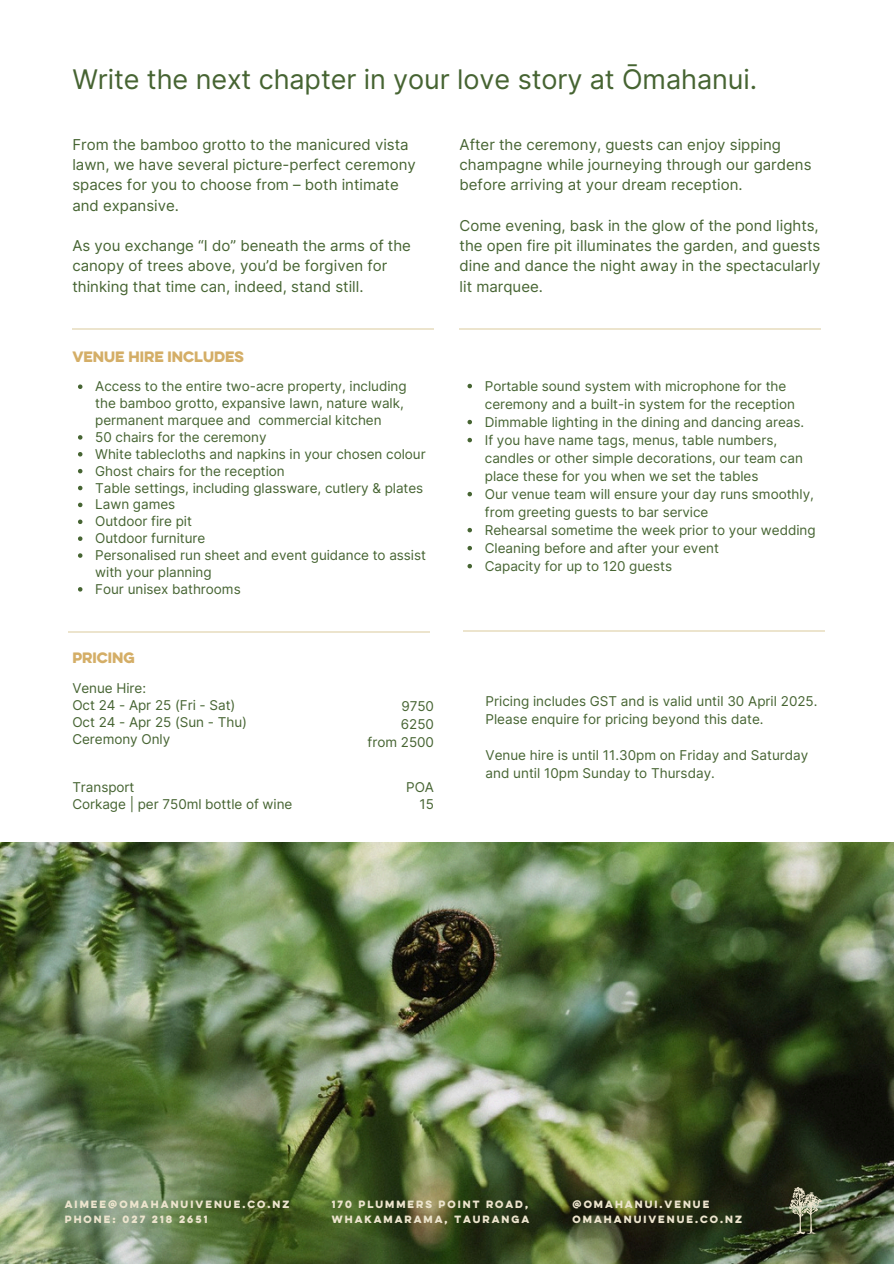
<style>
.page{position:relative;width:894px;height:1264px;background:#fff}
.page>*{position:absolute;margin:0;border:0;box-sizing:border-box;transform-origin:0 0}
.t1{font:27px "Inter";letter-spacing:-.005em;color:#466432}
.t2{font:15px/20.2px "Inter";color:#466432}
.t3{font:13.5px/16.8px "Inter";letter-spacing:-.005em;color:#466432}
.t4{font:13.5px "Eveleth Clean";color:#d4ae67}
.t5{font:9.45px/15.8px "Eveleth Clean";letter-spacing:.215em;color:#ece4cd}
</style>
<div class="page">
<img style="left:0;top:842px;width:892px;height:421px">
<hr style="left:72px;top:328px;width:362px;height:1px;background:#ece4cd">
<hr style="left:459px;top:328px;width:362px;height:1px;background:#ece4cd">
<svg style="left:789px;top:1186px;width:32px;height:48px;background:#6b7157"></svg>
<svg style="left:78px;top:384px;width:4px;height:5px"></svg>
<svg style="left:78px;top:435px;width:4px;height:4px"></svg>
<svg style="left:78px;top:452px;width:4px;height:4px"></svg>
<svg style="left:78px;top:469px;width:4px;height:4px"></svg>
<svg style="left:78px;top:486px;width:4px;height:4px"></svg>
<svg style="left:78px;top:502px;width:4px;height:5px"></svg>
<svg style="left:78px;top:519px;width:4px;height:5px"></svg>
<svg style="left:78px;top:536px;width:4px;height:5px"></svg>
<svg style="left:78px;top:553px;width:4px;height:5px"></svg>
<svg style="left:78px;top:587px;width:4px;height:4px"></svg>
<svg style="left:467px;top:384px;width:5px;height:4px"></svg>
<svg style="left:467px;top:420px;width:5px;height:4px"></svg>
<svg style="left:467px;top:438px;width:5px;height:4px"></svg>
<svg style="left:467px;top:492px;width:5px;height:4px"></svg>
<svg style="left:467px;top:528px;width:5px;height:4px"></svg>
<svg style="left:467px;top:546px;width:5px;height:4px"></svg>
<svg style="left:467px;top:564px;width:5px;height:4px"></svg>
<hr style="left:68px;top:631px;width:361px;height:2px;background:#ece4cd">
<hr style="left:462px;top:630px;width:362px;height:1px;background:#ece4cd">
<p class="t1" style="left:72px;top:63px;width:686px">Write the next chapter in your love story at Ōmahanui.</p>
<p class="t2" style="left:72px;top:134px;width:345px">From the bamboo grotto to the manicured vista lawn, we have several picture-perfect ceremony spaces for you to choose from – both intimate and expansive.</p>
<h3 class="t2" style="left:72px;top:236px;width:340px">As you exchange “I do” beneath the arms of the canopy of trees above, you’d be forgiven for thinking that time can, indeed, stand still.</h3>
<p class="t4" style="left:72px;top:350px;width:173px">VENUE HIRE INCLUDES</p>
<h4 class="t3" style="left:95px;top:378px;width:313px">Access to the entire two-acre property, including the bamboo grotto, expansive lawn, nature walk, permanent marquee and commercial kitchen</h4>
<h4 class="t3" style="left:95px;top:428px;width:173px">50 chairs for the ceremony</h4>
<h4 class="t3" style="left:95px;top:445px;width:332px">White tablecloths and napkins in your chosen colour</h4>
<h4 class="t3" style="left:95px;top:462px;width:191px">Ghost chairs for the reception</h4>
<h3 class="t3" style="left:95px;top:479px;width:329px">Table settings, including glassware, cutlery &amp; plates</h3>
<p class="t3" style="left:95px;top:496px;width:81px">Lawn games</p>
<p class="t3" style="left:95px;top:513px;width:98px">Outdoor fire pit</p>
<p class="t3" style="left:95px;top:530px;width:111px">Outdoor furniture</p>
<p class="t3" style="left:95px;top:546px;width:332px">Personalised run sheet and event guidance to assist with your planning</p>
<p class="t3" style="left:95px;top:580px;width:147px">Four unisex bathrooms</p>
<h4 class="t4" style="left:72px;top:651px;width:64px">PRICING</h4>
<p class="t3" style="left:72px;top:680px;width:176px">Venue Hire:<br>Oct 24 - Apr 25 (Fri - Sat)<br>Oct 24 - Apr 25 (Sun - Thu)<br>Ceremony Only</p>
<p class="t3" style="left:72px;top:778px;width:221px">Transport<br>Corkage | per 750ml bottle of wine</p>
<p class="t3" style="left:367px;top:696px;width:68px;line-height:18px;text-align:right">9750<br>6250<br>from 2500</p>
<p class="t3" style="left:406px;top:778px;width:29px;text-align:right">POA<br>15</p>
<p class="t2" style="left:459px;top:134px;width:353px">After the ceremony, guests can enjoy sipping champagne while journeying through our gardens before arriving at your dream reception.</p>
<p class="t2" style="left:459px;top:215px;width:362px;text-align:justify">Come evening, bask in the glow of the pond lights, the open fire pit illuminates the garden, and guests dine and dance the night away in the spectacularly lit marquee.</p>
<h4 class="t3" style="left:484px;top:376px;width:311px;line-height:18px">Portable sound system with microphone for the ceremony and a built-in system for the reception</h4>
<h4 class="t3" style="left:484px;top:413px;width:321px">Dimmable lighting in the dining and dancing areas.</h4>
<h2 class="t3" style="left:484px;top:430px;width:319px;line-height:18px">If you have name tags, menus, table numbers, candles or other simple decorations, our team can place these for you when we set the tables</h2>
<h4 class="t3" style="left:484px;top:484px;width:330px;line-height:18px">Our venue team will ensure your day runs smoothly, from greeting guests to bar service</h4>
<h4 class="t3" style="left:484px;top:521px;width:332px">Rehearsal sometime the week prior to your wedding</h4>
<p class="t3" style="left:484px;top:539px;width:236px">Cleaning before and after your event</p>
<p class="t3" style="left:484px;top:557px;width:189px">Capacity for up to 120 guests</p>
<p class="t3" style="left:485px;top:691px;width:333px;line-height:18px">Pricing includes GST and is valid until 30 April 2025.<br>Please enquire for pricing beyond this date.</p>
<p class="t3" style="left:485px;top:745px;width:324px;line-height:18px">Venue hire is until 11.30pm on Friday and Saturday and until 10pm Sunday to Thursday.</p>
<p class="t5" style="left:65px;top:1196px;width:226px">AIMEE@OMAHANUIVENUE.CO.NZ<br>PHONE: 027 218 2651</p>
<p class="t5" style="left:332px;top:1196px;width:199px">170 PLUMMERS POINT ROAD,<br>WHAKAMARAMA, TAURANGA</p>
<p class="t5" style="left:572px;top:1196px;width:171px">@OMAHANUI.VENUE<br>OMAHANUIVENUE.CO.NZ</p>
</div>
